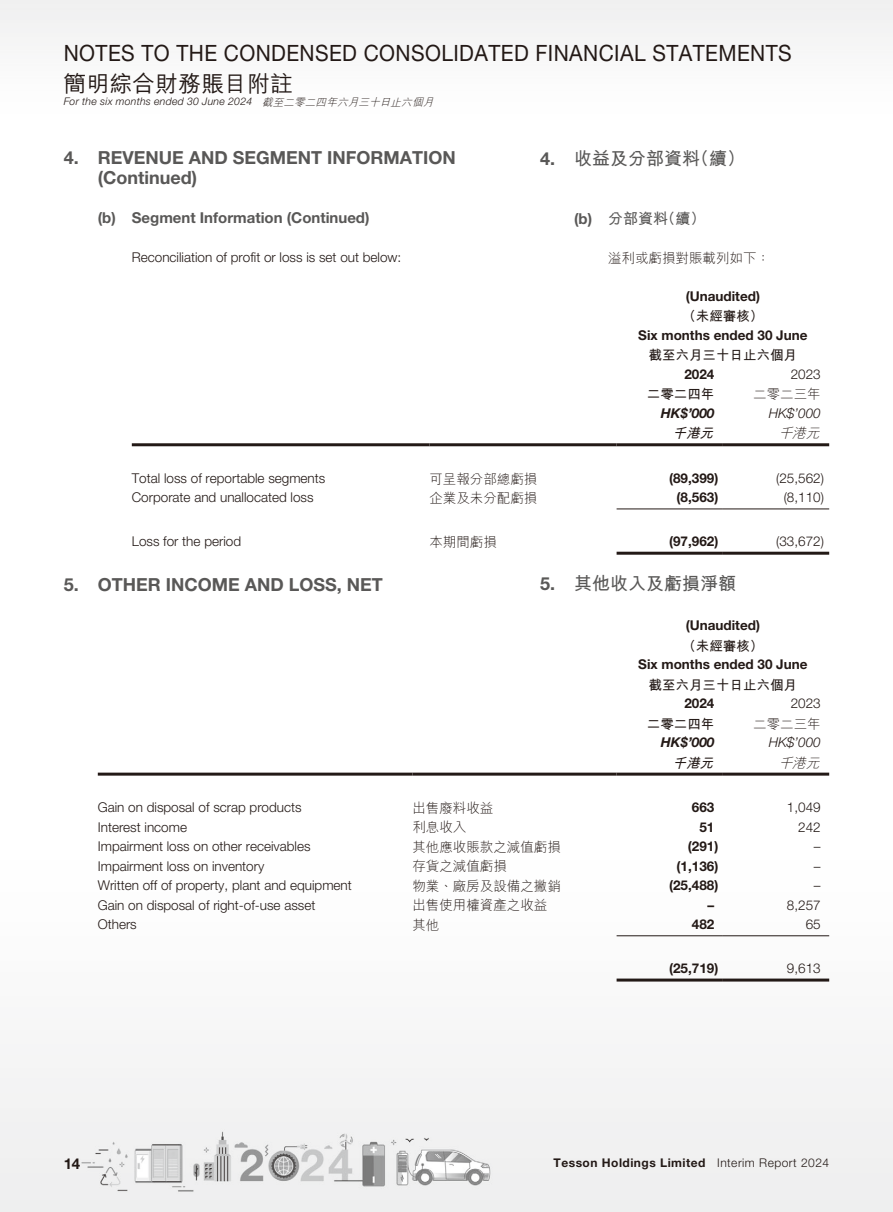
<style>
.page{position:relative;width:893px;height:1212px;background:#fff}
.page>*{position:absolute;margin:0;border:0;box-sizing:border-box;transform-origin:0 0}
.t1{font:22.5px "Helvetica Neue LT Std";letter-spacing:.02em;color:#231916;scale:.93 1}
.t2{font:22.5px "M Hei HK Medium E Ten B5 H";letter-spacing:.02em;color:#231916}
.t3{font:700 18px/20.2px "Helvetica Neue LT Std";color:#595857}
.t4{font:18px "M Hei HK Bold E Ten B5 H";color:#595857}
.t5{font:700 15px "Helvetica Neue LT Std";color:#595857}
.t6{font:15px "M Hei HK Bold E Ten B5 H";color:#595857}
.t7{font:700 15px "Helvetica Neue LT Std";color:#231916}
.t8{font:300 13.5px "Helvetica Neue LT Std";color:#231916}
.t9{font:700 13.5px "Helvetica Neue LT Std";color:#231916}
.t10{font:13.5px "M Hei HK Light E Ten B5 H";color:#231916}
.t11{font:13.5px "M Hei HK Bold E Ten B5 H";color:#231916}
.t12{font:italic 700 13.5px "Helvetica Neue LT Std";color:#231916}
.t13{font:italic 300 13.5px "Helvetica Neue LT Std";color:#231916}
.t14{font:italic 13.5px "M Hei HK Bold E Ten B5 H";color:#231916}
.t15{font:italic 13.5px "M Hei HK Light E Ten B5 H";color:#231916}
.t16{font:700 12px "Helvetica Neue LT Std";letter-spacing:.04em;color:#231916}
.t17{font:italic 300 10.5px "Helvetica Neue LT Std";letter-spacing:.02em;color:#231916}
.s1{font-family:"M Hei HK Light E Ten B5 H";font-weight:400}
.s2{font-family:"Helvetica Neue LT Std";font-weight:700}
.s3{font-weight:300}
</style>
<div class="page">
<img style="left:0;top:0;width:893px;height:1212px">
<hr style="left:132px;top:443px;width:297px;height:3px;background:#231916">
<hr style="left:429px;top:443px;width:188px;height:3px;background:#231916">
<hr style="left:617px;top:443px;width:106px;height:3px;background:#231916">
<hr style="left:723px;top:443px;width:106px;height:3px;background:#231916">
<hr style="left:617px;top:508px;width:106px;height:1px;background:#231916">
<hr style="left:723px;top:508px;width:106px;height:1px;background:#231916">
<hr style="left:617px;top:552px;width:106px;height:3px;background:#231916">
<hr style="left:723px;top:552px;width:106px;height:3px;background:#231916">
<hr style="left:98px;top:773px;width:314px;height:3px;background:#231916">
<hr style="left:412px;top:773px;width:205px;height:3px;background:#231916">
<hr style="left:617px;top:773px;width:106px;height:3px;background:#231916">
<hr style="left:723px;top:773px;width:106px;height:3px;background:#231916">
<hr style="left:617px;top:935px;width:106px;height:1px;background:#231916">
<hr style="left:723px;top:935px;width:106px;height:1px;background:#231916">
<hr style="left:617px;top:978px;width:106px;height:3px;background:#231916">
<hr style="left:723px;top:978px;width:106px;height:3px;background:#231916">
<h1 class="t1" style="left:64px;top:45px;width:784px">NOTES TO THE CONDENSED CONSOLIDATED FINANCIAL STATEMENTS</h1>
<h1 class="t2" style="left:64px;top:75px;width:231px">簡明綜合財務賬目附註</h1>
<p class="t17" style="left:64px;top:98px;width:374px">For the six months ended 30 June 2024 <span class="s1">截至二零二四年六月三十日止六個月</span></p>
<h2 class="t3" style="left:98px;top:149px;width:359px;text-indent:-34px">4. REVENUE AND SEGMENT INFORMATION (Continued)</h2>
<p class="t5" style="left:98px;top:213px;width:273px">(b) Segment Information (Continued)</p>
<p class="t8" style="left:132px;top:252px;width:271px">Reconciliation of profit or loss is set out below:</p>
<h2 class="t4" style="left:540px;top:151px;width:207px"><span class="s2">4.</span> 收益及分部資料（續）</h2>
<p class="t6" style="left:574px;top:212px;width:133px"><span class="s2">(b)</span> 分部資料（續）</p>
<p class="t10" style="left:608px;top:253px;width:163px">溢利或虧損對賬載列如下：</p>
<p class="t9" style="left:686px;top:291px;width:76px">(Unaudited)</p>
<p class="t11" style="left:682px;top:311px;width:82px">（未經審核）</p>
<p class="t9" style="left:638px;top:330px;width:171px">Six months ended 30 June</p>
<p class="t11" style="left:649px;top:350px;width:150px">截至六月三十日止六個月</p>
<p class="t9" style="left:684px;top:369px;width:32px">2024</p>
<p class="t8" style="left:791px;top:369px;width:32px">2023</p>
<p class="t11" style="left:647px;top:389px;width:69px">二零二四年</p>
<p class="t10" style="left:753px;top:389px;width:69px">二零二三年</p>
<p class="t12" style="left:661px;top:408px;width:55px">HK$’000</p>
<p class="t13" style="left:769px;top:408px;width:54px">HK$’000</p>
<p class="t14" style="left:672px;top:428px;width:45px">千港元</p>
<p class="t15" style="left:779px;top:428px;width:46px">千港元</p>
<p class="t8" style="left:132px;top:473px;width:195px">Total loss of reportable segments</p>
<p class="t10" style="left:429px;top:473px;width:109px">可呈報分部總虧損</p>
<p class="t9" style="left:669px;top:473px;width:51px">(89,399)</p>
<p class="t8" style="left:776px;top:473px;width:49px">(25,562)</p>
<p class="t8" style="left:132px;top:493px;width:183px">Corporate and unallocated loss</p>
<p class="t10" style="left:429px;top:493px;width:109px">企業及未分配虧損</p>
<p class="t9" style="left:677px;top:493px;width:43px">(8,563)</p>
<p class="t8" style="left:784px;top:493px;width:42px">(8,110)</p>
<p class="t8" style="left:132px;top:536px;width:111px">Loss for the period</p>
<p class="t10" style="left:429px;top:536px;width:69px">本期間虧損</p>
<p class="t9" style="left:669px;top:536px;width:51px">(97,962)</p>
<p class="t8" style="left:776px;top:536px;width:49px">(33,672)</p>
<h2 class="t3" style="left:64px;top:576px;width:321px">5. OTHER INCOME AND LOSS, NET</h2>
<p class="t9" style="left:686px;top:621px;width:76px">(Unaudited)</p>
<p class="t11" style="left:682px;top:640px;width:82px">（未經審核）</p>
<p class="t9" style="left:638px;top:660px;width:171px">Six months ended 30 June</p>
<p class="t11" style="left:649px;top:679px;width:150px">截至六月三十日止六個月</p>
<p class="t9" style="left:684px;top:699px;width:32px">2024</p>
<p class="t8" style="left:791px;top:699px;width:32px">2023</p>
<p class="t11" style="left:647px;top:718px;width:69px">二零二四年</p>
<p class="t10" style="left:753px;top:718px;width:69px">二零二三年</p>
<p class="t12" style="left:661px;top:738px;width:55px">HK$’000</p>
<p class="t13" style="left:769px;top:738px;width:54px">HK$’000</p>
<p class="t14" style="left:672px;top:757px;width:45px">千港元</p>
<p class="t15" style="left:779px;top:757px;width:46px">千港元</p>
<p class="t8" style="left:98px;top:803px;width:205px">Gain on disposal of scrap products</p>
<p class="t10" style="left:412px;top:803px;width:82px">出售廢料收益</p>
<p class="t9" style="left:692px;top:803px;width:24px">663</p>
<p class="t8" style="left:787px;top:803px;width:35px">1,049</p>
<p class="t8" style="left:98px;top:822px;width:91px">Interest income</p>
<p class="t10" style="left:412px;top:822px;width:55px">利息收入</p>
<p class="t9" style="left:699px;top:822px;width:17px">51</p>
<p class="t8" style="left:798px;top:822px;width:24px">242</p>
<p class="t8" style="left:98px;top:842px;width:214px">Impairment loss on other receivables</p>
<p class="t10" style="left:412px;top:842px;width:150px">其他應收賬款之減值虧損</p>
<p class="t9" style="left:688px;top:842px;width:32px">(291)</p>
<p class="t8" style="left:814px;top:842px;width:8px">–</p>
<p class="t8" style="left:98px;top:861px;width:168px">Impairment loss on inventory</p>
<p class="t10" style="left:412px;top:861px;width:96px">存貨之減值虧損</p>
<p class="t9" style="left:677px;top:861px;width:43px">(1,136)</p>
<p class="t8" style="left:814px;top:861px;width:8px">–</p>
<p class="t8" style="left:98px;top:881px;width:256px">Written off of property, plant and equipment</p>
<p class="t10" style="left:412px;top:881px;width:150px">物業、廠房及設備之撇銷</p>
<p class="t9" style="left:669px;top:881px;width:51px">(25,488)</p>
<p class="t8" style="left:814px;top:881px;width:8px">–</p>
<p class="t8" style="left:98px;top:900px;width:219px">Gain on disposal of right-of-use asset</p>
<p class="t10" style="left:412px;top:900px;width:136px">出售使用權資產之收益</p>
<p class="t9" style="left:708px;top:900px;width:8px">–</p>
<p class="t8" style="left:787px;top:900px;width:35px">8,257</p>
<p class="t8" style="left:98px;top:920px;width:41px">Others</p>
<p class="t10" style="left:412px;top:920px;width:28px">其他</p>
<p class="t9" style="left:692px;top:920px;width:24px">482</p>
<p class="t8" style="left:806px;top:920px;width:17px">65</p>
<p class="t9" style="left:669px;top:963px;width:51px">(25,719)</p>
<p class="t8" style="left:787px;top:963px;width:35px">9,613</p>
<h2 class="t4" style="left:540px;top:577px;width:198px"><span class="s2">5.</span> 其他收入及虧損淨額</h2>
<p class="t7" style="left:64px;top:1158px;width:18px">14</p>
<p class="t16" style="left:554px;top:1158px;width:277px">Tesson Holdings Limited <span class="s3">Interim Report 2024</span></p>
</div>
